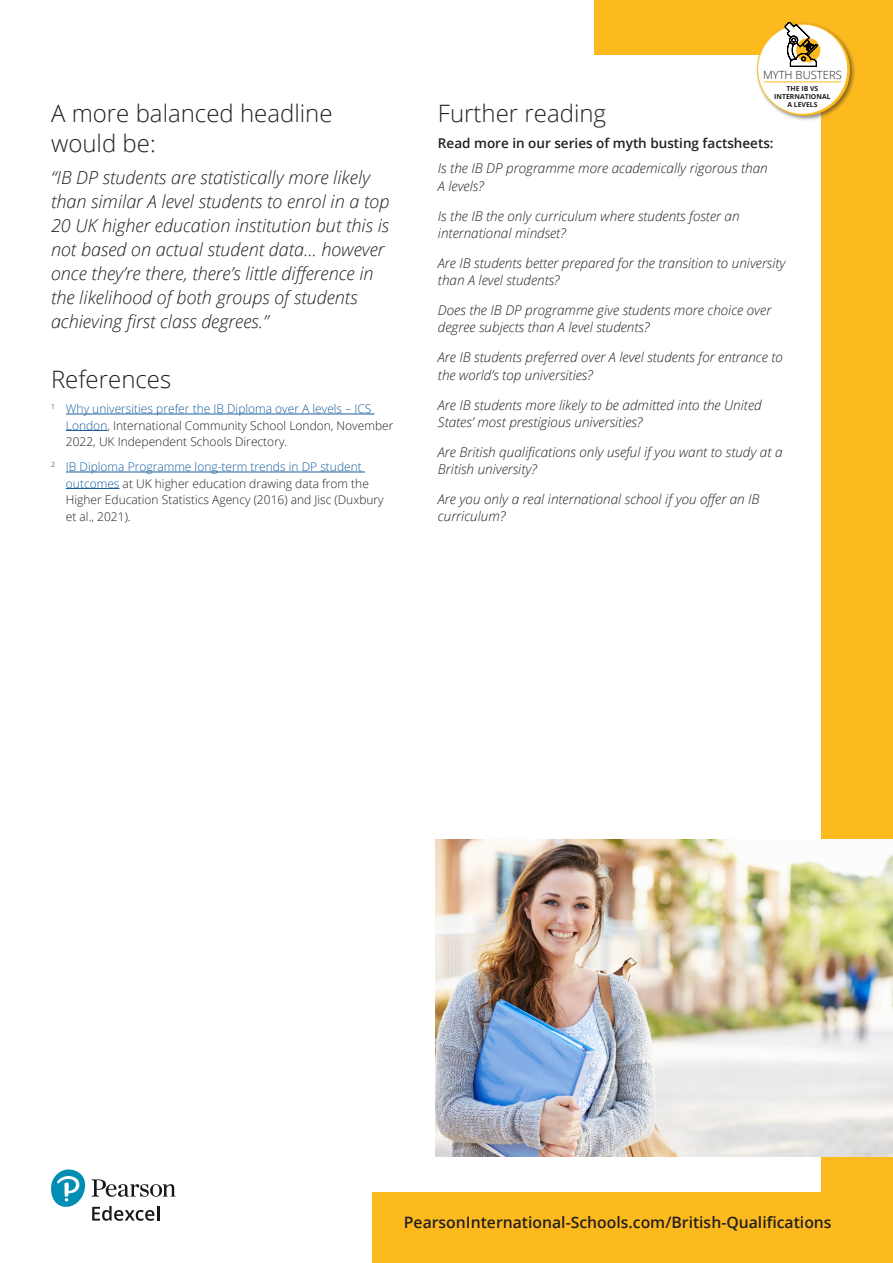
<style>
.page{position:relative;width:893px;height:1263px;background:#fff}
.page>*{position:absolute;margin:0;border:0;box-sizing:border-box;transform-origin:0 0}
.t1{font:300 24px/30px "Open Sans";color:#231f20}
.t2{font:italic 300 18px/24px "Open Sans";color:#231f20}
.t3{font:600 15.75px "Open Sans";color:#231f20}
.t4{font:italic 300 13.5px/17.2px "Open Sans";color:#231f20}
.t5{font:600 13.5px "Open Sans";color:#231f20}
.t6{font:300 12px/16.5px "Open Sans";color:#231f20}
.t7{font:300 11.25px "Open Sans";color:#231f20}
.t8{font:700 6.9px/7.8px "Open Sans";color:#231f20;text-align:center}
.s1{color:#175d9e}
</style>
<div class="page">
<div style="left:594px;top:0;width:211px;height:67px;background:#fdba1e"></div>
<div style="left:802px;top:0;width:91px;height:1246px;background:#fdba1e"></div>
<div style="left:38px;top:55px;width:783px;height:1165px;background:#fff"></div>
<hr style="left:66px;top:414px;width:309px;height:1px;background:#175d9e">
<hr style="left:66px;top:430px;width:41px;height:1px;background:#175d9e">
<hr style="left:66px;top:472px;width:299px;height:1px;background:#175d9e">
<hr style="left:66px;top:488px;width:54px;height:1px;background:#175d9e">
<svg style="left:51px;top:1169px;width:125px;height:52px"></svg>
<div style="left:755px;top:21px;width:100px;height:100px;background:#231f20;opacity:.55"></div>
<div style="left:758px;top:24px;width:90px;height:90px;background:#fff;border-radius:50%"></div>
<hr style="left:764px;top:82px;width:77px;height:1px;background:#fdba1e">
<svg style="left:796px;top:38px;width:24px;height:24px"></svg>
<svg style="left:785px;top:22px;width:32px;height:45px"></svg>
<img style="left:436px;top:840px;width:457px;height:317px">
<div style="left:372px;top:1193px;width:521px;height:70px;background:#fdba1e"></div>
<h1 class="t1" style="left:51px;top:97px;width:283px">A more balanced headline would be:</h1>
<p class="t2" style="left:51px;top:165px;width:340px">“IB DP students are statistically more likely than similar A level students to enrol in a top 20 UK higher education institution but this is not based on actual student data... however once they’re there, there’s little difference in the likelihood of both groups of students achieving first class degrees.”</p>
<h1 class="t1" style="left:51px;top:364px;width:122px">References</h1>
<p class="t6" style="left:66px;top:400px;width:329px;text-indent:-15px"><sup>1</sup> <span class="s1">Why universities prefer the IB Diploma over A levels – ICS<br>London</span>, International Community School London, November<br>2022, UK Independent Schools Directory.</p>
<p class="t6" style="left:66px;top:458px;width:319px;text-indent:-15px"><sup>2</sup> <span class="s1">IB Diploma Programme long-term trends in DP student outcomes</span> at UK higher education drawing data from the Higher Education Statistics Agency (2016) and Jisc (Duxbury et al., 2021).</p>
<p class="t7" style="left:763px;top:67px;width:80px">MYTH BUSTERS</p>
<p class="t8" style="left:774px;top:84px;width:58px">THE IB VS<br>INTERNATIONAL<br>A LEVELS</p>
<h1 class="t1" style="left:438px;top:97px;width:170px">Further reading</h1>
<p class="t5" style="left:438px;top:133px;width:337px">Read more in our series of myth busting factsheets:</p>
<p class="t4" style="left:438px;top:159px;width:331px">Is the IB DP programme more academically rigorous than<br>A levels?</p>
<p class="t4" style="left:438px;top:207px;width:303px">Is the IB the only curriculum where students foster an international mindset?</p>
<p class="t4" style="left:438px;top:254px;width:349px">Are IB students better prepared for the transition to university than A level students?</p>
<p class="t4" style="left:438px;top:301px;width:335px">Does the IB DP programme give students more choice over degree subjects than A level students?</p>
<p class="t4" style="left:438px;top:348px;width:346px">Are IB students preferred over A level students for entrance to the world’s top universities?</p>
<p class="t4" style="left:438px;top:396px;width:325px">Are IB students more likely to be admitted into the United<br>States’ most prestigious universities?</p>
<p class="t4" style="left:438px;top:443px;width:346px">Are British qualifications only useful if you want to study at a<br>British university?</p>
<p class="t4" style="left:438px;top:490px;width:323px">Are you only a real international school if you offer an IB curriculum?</p>
<p class="t3" style="left:404px;top:1211px;width:429px">PearsonInternational-Schools.com/British-Qualifications</p>
</div>
